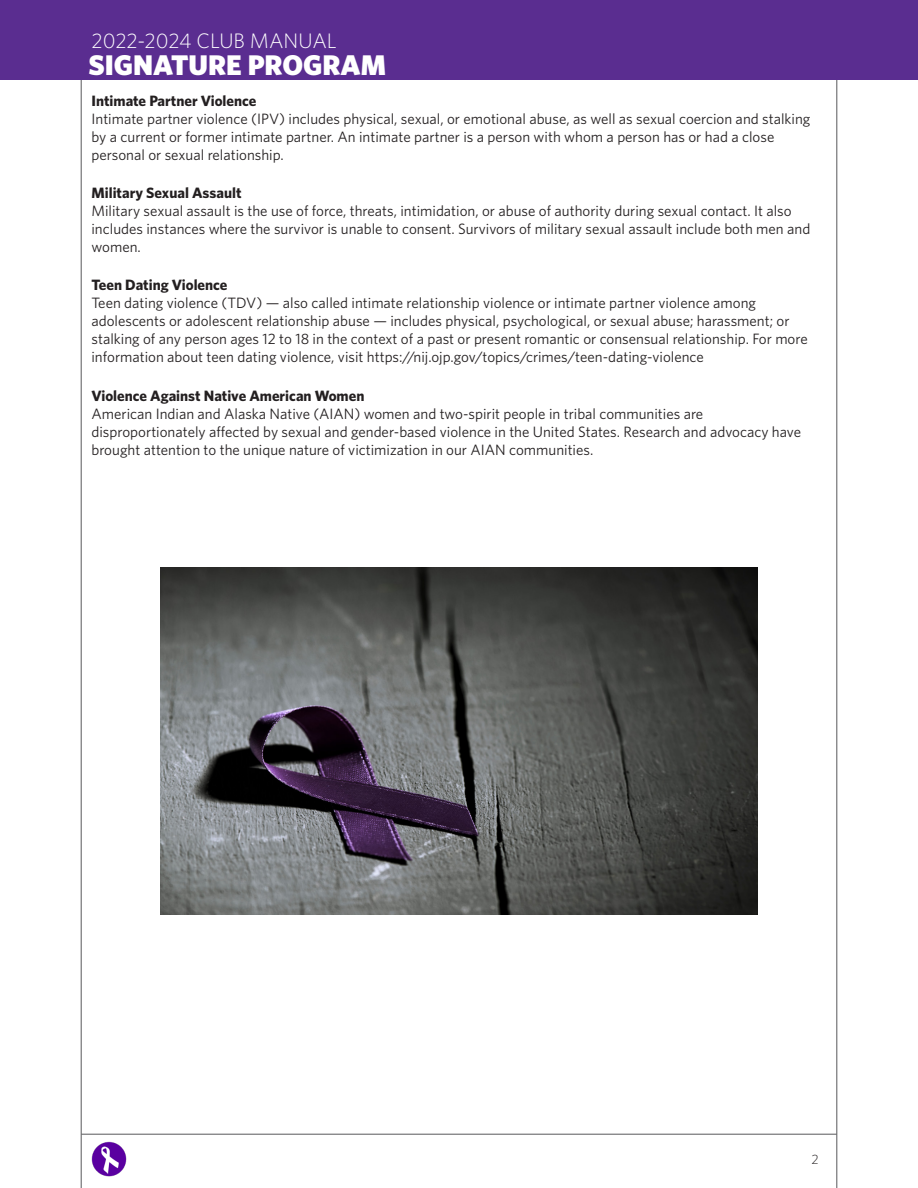
<style>
.page{position:relative;width:918px;height:1188px;background:#fff}
.page>*{position:absolute;margin:0;border:0;box-sizing:border-box;transform-origin:0 0}
.t1{font:900 28.5px "Whitney HTF";color:#fff}
.t2{font:300 21px "Whitney HTF";color:#fff}
.t3{font:15px/18px "Whitney HTF";color:#231f20}
.t4{font:700 15px "Whitney HTF";color:#231f20}
.t5{font:300 13.5px "Whitney HTF";color:#231f20}
</style>
<div class="page">
<hr style="left:81px;top:1134px;width:756px;height:1px;background:#57585a">
<hr style="left:837px;top:0;width:1px;height:1188px;background:#57585a">
<hr style="left:81px;top:0;width:1px;height:1188px;background:#57585a">
<div style="left:0;top:0;width:918px;height:80px;background:#5a2d90"></div>
<img style="left:91px;top:1141px;width:36px;height:36px">
<img style="left:161px;top:567px;width:596px;height:348px">
<h2 class="t2" style="left:92px;top:29px;width:247px">2022-2024 CLUB MANUAL</h2>
<h1 class="t1" style="left:89px;top:47px;width:299px">SIGNATURE PROGRAM</h1>
<p class="t4" style="left:92px;top:92px;width:166px">Intimate Partner Violence</p>
<p class="t3" style="left:92px;top:109px;width:720px">Intimate partner violence (IPV) includes physical, sexual, or emotional abuse, as well as sexual coercion and stalking by a current or former intimate partner. An intimate partner is a person with whom a person has or had a close personal or sexual relationship.</p>
<p class="t4" style="left:92px;top:184px;width:151px">Military Sexual Assault</p>
<p class="t3" style="left:92px;top:202px;width:720px">Military sexual assault is the use of force, threats, intimidation, or abuse of authority during sexual contact. It also includes instances where the survivor is unable to consent. Survivors of military sexual assault include both men and women.</p>
<p class="t4" style="left:92px;top:276px;width:137px">Teen Dating Violence</p>
<p class="t3" style="left:92px;top:294px;width:718px">Teen dating violence (TDV) — also called intimate relationship violence or intimate partner violence among adolescents or adolescent relationship abuse — includes physical, psychological, or sexual abuse; harassment; or stalking of any person ages 12 to 18 in the context of a past or present romantic or consensual relationship. For more information about teen dating violence, visit https://nij.ojp.gov/topics/crimes/teen-dating-violence</p>
<p class="t4" style="left:92px;top:386px;width:274px">Violence Against Native American Women</p>
<p class="t3" style="left:92px;top:404px;width:711px">American Indian and Alaska Native (AIAN) women and two-spirit people in tribal communities are disproportionately affected by sexual and gender-based violence in the United States. Research and advocacy have brought attention to the unique nature of victimization in our AIAN communities.</p>
<p class="t5" style="left:811px;top:1152px;width:9px">2</p>
</div>
